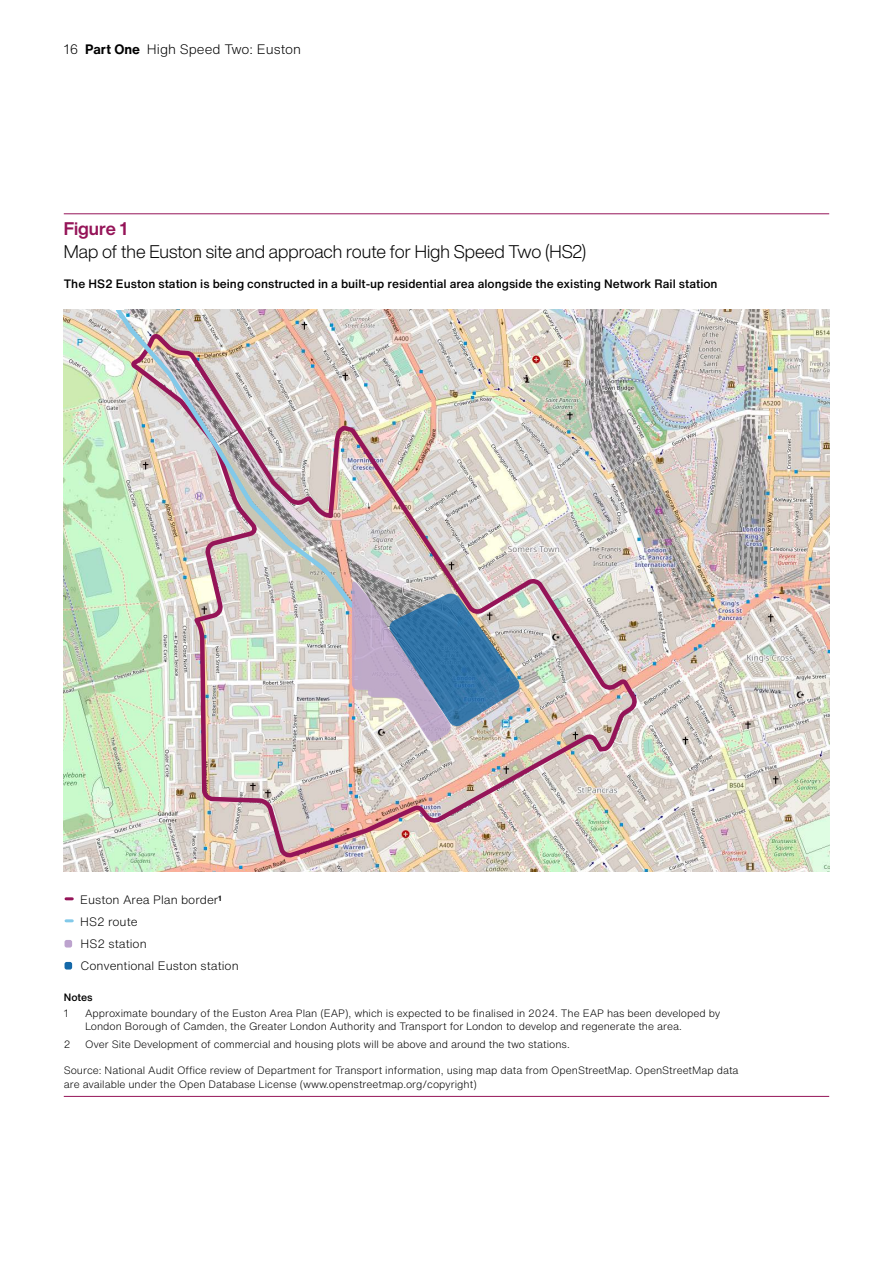
<style>
.page{position:relative;width:893px;height:1263px;background:#fff}
.page>*{position:absolute;margin:0;border:0;box-sizing:border-box;transform-origin:0 0}
.t1{font:300 18px/22.5px "Helvetica Now Display";color:#000}
.t2{font:300 13.5px "Helvetica Now Text";color:#000}
.t3{font:500 12px "Helvetica Now Text";color:#000}
.t4{font:300 12px/22px "Helvetica Now Text";color:#000}
.t5{font:300 10.5px/13.5px "Helvetica Now Text";color:#000}
.t6{font:500 10.5px/15.6px "Helvetica Now Text";color:#000}
.s1{font-weight:700}
.s2{font-weight:700;color:#951458}
.s3{font-weight:300}
</style>
<div class="page">
<hr style="left:64px;top:1096px;width:765px;height:1px;background:#951458">
<svg style="left:66px;top:897px;width:6px;height:3px"></svg>
<svg style="left:66px;top:919px;width:6px;height:3px"></svg>
<div style="left:65px;top:940px;width:7px;height:7px;background:#bda3ce;border-radius:2px"></div>
<div style="left:65px;top:962px;width:7px;height:7px;background:#1468a8;border-radius:2px"></div>
<hr style="left:64px;top:213px;width:765px;height:1px;background:#951458">
<img style="left:64px;top:310px;width:765px;height:562px">
<img style="left:127px;top:213px;width:514px;height:884px">
<img style="left:112px;top:304px;width:246px;height:308px">
<hr style="left:112px;top:306px;width:11px;height:4px;background:#fff">
<img style="left:352px;top:580px;width:169px;height:162px">
<p class="t2" style="left:64px;top:39px;width:239px">16 <span class="s1">Part One</span> High Speed Two: Euston</p>
<p class="t1" style="left:64px;top:218px;width:524px"><span class="s2">Figure 1<br></span>Map of the Euston site and approach route for High Speed Two (HS2)</p>
<p class="t3" style="left:64px;top:274px;width:655px">The HS2 Euston station is being constructed in a built-up residential area alongside the existing Network Rail station</p>
<p class="t4" style="left:80px;top:888px;width:160px">Euston Area Plan border<sup>1<br></sup>HS2 route<br>HS2 station<br>Conventional Euston station</p>
<p class="t6" style="left:64px;top:989px;width:30px">Notes<br><span class="s3">1</span></p>
<p class="t5" style="left:85px;top:1006px;width:637px">Approximate boundary of the Euston Area Plan (EAP), which is expected to be finalised in 2024. The EAP has been developed by<br>London Borough of Camden, the Greater London Authority and Transport for London to develop and regenerate the area.</p>
<p class="t5" style="left:64px;top:1037px;width:8px">2</p>
<p class="t5" style="left:85px;top:1037px;width:486px">Over Site Development of commercial and housing plots will be above and around the two stations.</p>
<p class="t5" style="left:64px;top:1063px;width:676px">Source: National Audit Office review of Department for Transport information, using map data from OpenStreetMap. OpenStreetMap data are available under the Open Database License (www.openstreetmap.org/copyright)</p>
</div>
